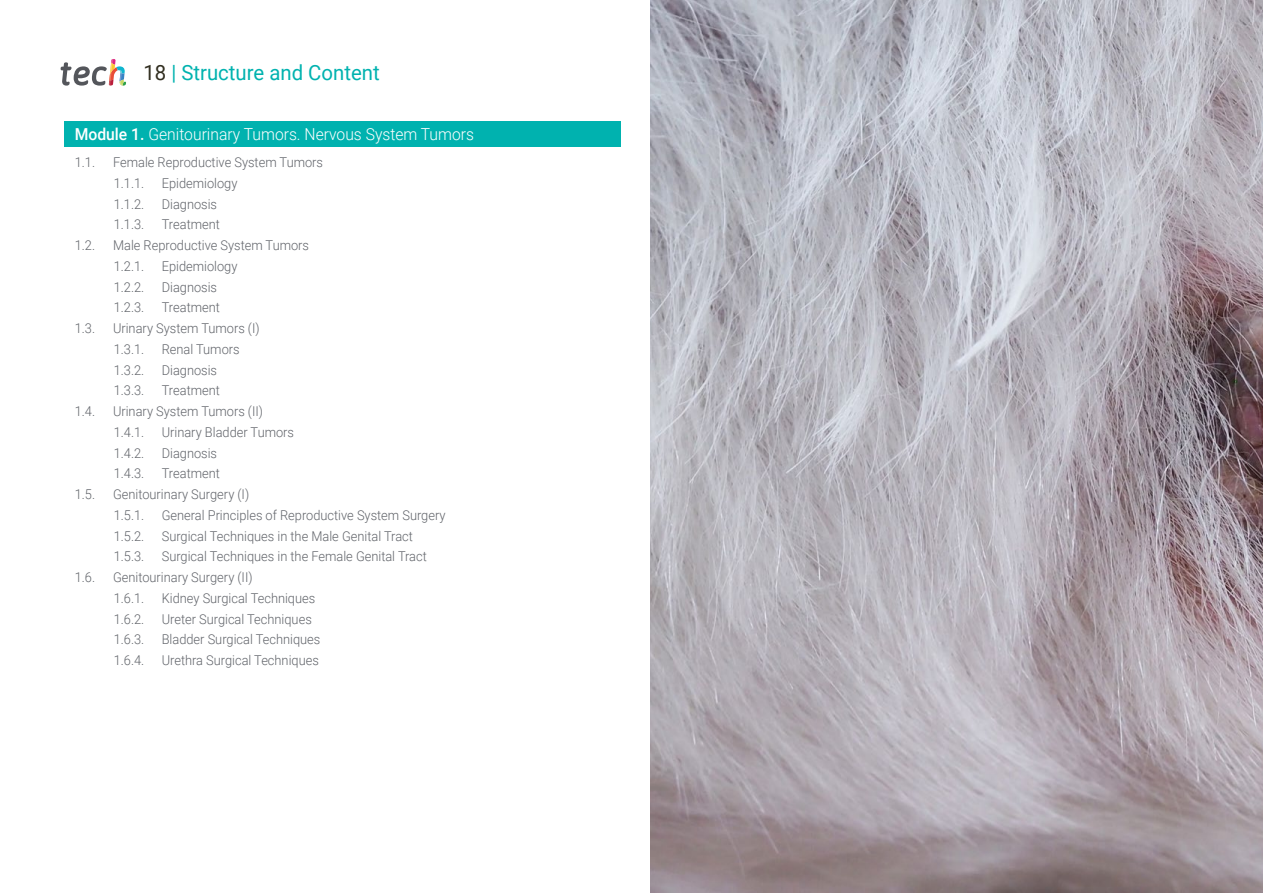
<style>
.page{position:relative;width:1263px;height:893px;background:#fff}
.page>*{position:absolute;margin:0;border:0;box-sizing:border-box;transform-origin:0 0}
.Sección___Pag{font:21px "Roboto";color:#00b2af}
.Nombre_módulo{font:300 16.5px "Roboto";color:#fff;scale:.95 1}
.Temario_nivel_2{font:300 13.5px "Roboto";color:#61646a;scale:.95 1}
.Temario1{font:300 13.5px "Roboto";color:#61646a;scale:.95 1}
.s1{color:#312e20}
.s2{font-weight:500}
</style>
<div class="page">
<div style="left:64px;top:121px;width:557px;height:25px;background:#00b2af"></div>
<svg style="left:61px;top:59px;width:65px;height:27px"></svg>
<img style="left:651px;top:0;width:612px;height:893px">
<p class="Sección___Pag" style="left:144px;top:57px;width:238px"><span class="s1">18</span> | Structure and Content</p>
<p class="Nombre_módulo" style="left:75px;top:123px;width:422px"><span class="s2">Module 1.</span> Genitourinary Tumors. Nervous System Tumors</p>
<p class="Temario1" style="left:75px;top:153px;width:23px">1.1.</p>
<p class="Temario1" style="left:113px;top:153px;width:223px">Female Reproductive System Tumors</p>
<p class="Temario_nivel_2" style="left:114px;top:174px;width:34px">1.1.1.</p>
<p class="Temario_nivel_2" style="left:162px;top:174px;width:81px">Epidemiology</p>
<p class="Temario_nivel_2" style="left:114px;top:194px;width:34px">1.1.2.</p>
<p class="Temario_nivel_2" style="left:162px;top:194px;width:60px">Diagnosis</p>
<p class="Temario_nivel_2" style="left:114px;top:215px;width:34px">1.1.3.</p>
<p class="Temario_nivel_2" style="left:162px;top:215px;width:63px">Treatment</p>
<p class="Temario1" style="left:75px;top:236px;width:23px">1.2.</p>
<p class="Temario1" style="left:113px;top:236px;width:208px">Male Reproductive System Tumors</p>
<p class="Temario_nivel_2" style="left:114px;top:257px;width:34px">1.2.1.</p>
<p class="Temario_nivel_2" style="left:162px;top:257px;width:81px">Epidemiology</p>
<p class="Temario_nivel_2" style="left:114px;top:277px;width:34px">1.2.2.</p>
<p class="Temario_nivel_2" style="left:162px;top:277px;width:60px">Diagnosis</p>
<p class="Temario_nivel_2" style="left:114px;top:298px;width:34px">1.2.3.</p>
<p class="Temario_nivel_2" style="left:162px;top:298px;width:63px">Treatment</p>
<p class="Temario1" style="left:75px;top:319px;width:23px">1.3.</p>
<p class="Temario1" style="left:113px;top:319px;width:156px">Urinary System Tumors (I)</p>
<p class="Temario_nivel_2" style="left:114px;top:340px;width:34px">1.3.1.</p>
<p class="Temario_nivel_2" style="left:162px;top:340px;width:83px">Renal Tumors</p>
<p class="Temario_nivel_2" style="left:114px;top:360px;width:34px">1.3.2.</p>
<p class="Temario_nivel_2" style="left:162px;top:360px;width:60px">Diagnosis</p>
<p class="Temario_nivel_2" style="left:114px;top:381px;width:34px">1.3.3.</p>
<p class="Temario_nivel_2" style="left:162px;top:381px;width:63px">Treatment</p>
<p class="Temario1" style="left:75px;top:402px;width:23px">1.4.</p>
<p class="Temario1" style="left:113px;top:402px;width:159px">Urinary System Tumors (II)</p>
<p class="Temario_nivel_2" style="left:114px;top:423px;width:34px">1.4.1.</p>
<p class="Temario_nivel_2" style="left:162px;top:423px;width:141px">Urinary Bladder Tumors</p>
<p class="Temario_nivel_2" style="left:114px;top:443px;width:34px">1.4.2.</p>
<p class="Temario_nivel_2" style="left:162px;top:443px;width:60px">Diagnosis</p>
<p class="Temario_nivel_2" style="left:114px;top:464px;width:34px">1.4.3.</p>
<p class="Temario_nivel_2" style="left:162px;top:464px;width:63px">Treatment</p>
<p class="Temario1" style="left:75px;top:485px;width:23px">1.5.</p>
<p class="Temario1" style="left:113px;top:485px;width:145px">Genitourinary Surgery (I)</p>
<p class="Temario_nivel_2" style="left:114px;top:506px;width:34px">1.5.1.</p>
<p class="Temario_nivel_2" style="left:162px;top:506px;width:300px">General Principles of Reproductive System Surgery</p>
<p class="Temario_nivel_2" style="left:114px;top:526px;width:34px">1.5.2.</p>
<p class="Temario_nivel_2" style="left:162px;top:526px;width:266px">Surgical Techniques in the Male Genital Tract</p>
<p class="Temario_nivel_2" style="left:114px;top:547px;width:34px">1.5.3.</p>
<p class="Temario_nivel_2" style="left:162px;top:547px;width:281px">Surgical Techniques in the Female Genital Tract</p>
<p class="Temario1" style="left:75px;top:568px;width:23px">1.6.</p>
<p class="Temario1" style="left:113px;top:568px;width:148px">Genitourinary Surgery (II)</p>
<p class="Temario_nivel_2" style="left:114px;top:589px;width:34px">1.6.1.</p>
<p class="Temario_nivel_2" style="left:162px;top:589px;width:163px">Kidney Surgical Techniques</p>
<p class="Temario_nivel_2" style="left:114px;top:609px;width:34px">1.6.2.</p>
<p class="Temario_nivel_2" style="left:162px;top:609px;width:159px">Ureter Surgical Techniques</p>
<p class="Temario_nivel_2" style="left:114px;top:630px;width:34px">1.6.3.</p>
<p class="Temario_nivel_2" style="left:162px;top:630px;width:168px">Bladder Surgical Techniques</p>
<p class="Temario_nivel_2" style="left:114px;top:651px;width:34px">1.6.4.</p>
<p class="Temario_nivel_2" style="left:162px;top:651px;width:167px">Urethra Surgical Techniques</p>
</div>
